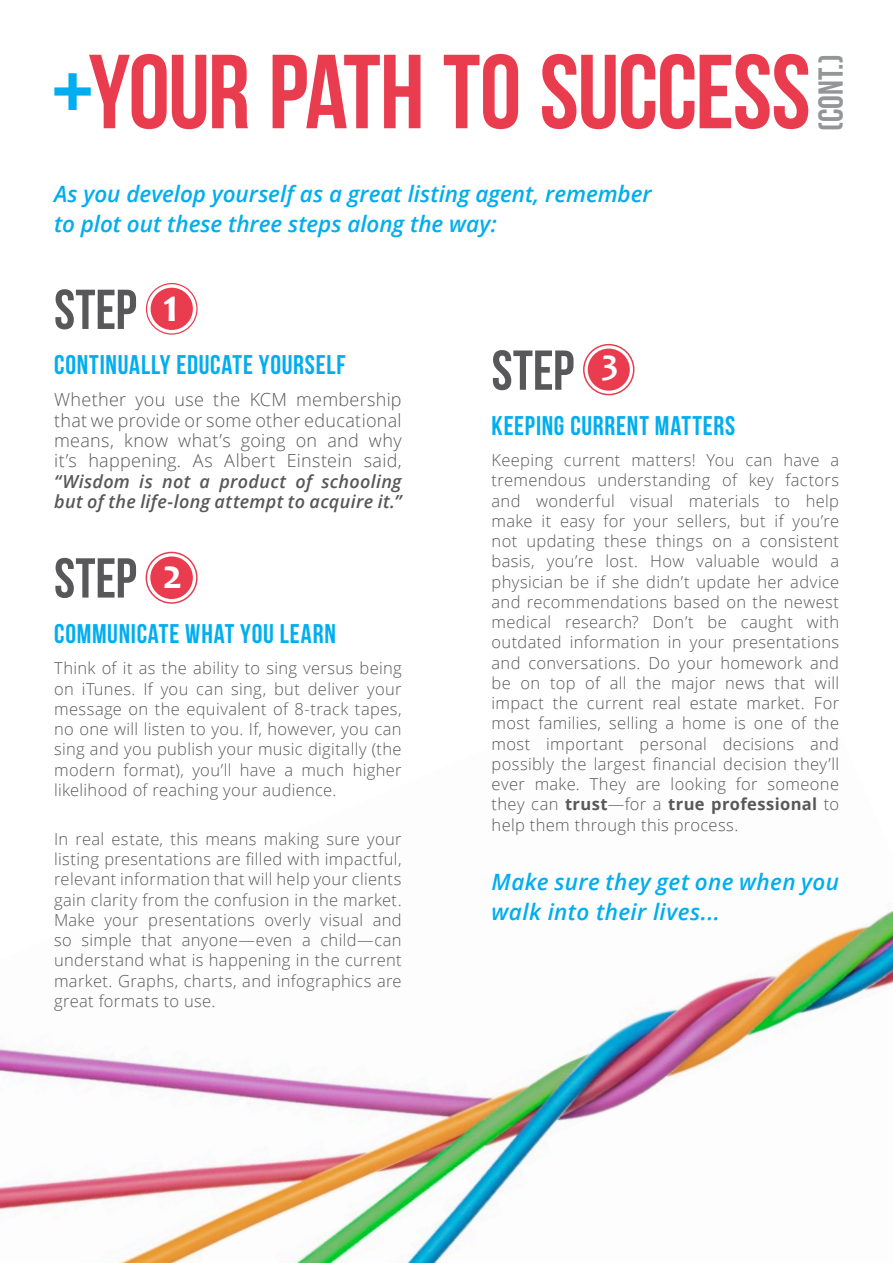
<style>
.page{position:relative;width:893px;height:1263px;background:#fff}
.page>*{position:absolute;margin:0;border:0;box-sizing:border-box;transform-origin:0 0}
.t1{font:105px "Bebas Neue";letter-spacing:-.015em;color:#e93d4f}
.t2{font:56.1px "Bebas Neue";color:#58585a}
.t3{font:700 36px "Candara";color:#fff}
.t4{font:34.65px "Bebas Neue";color:#939598}
.t5{font:27px "Bebas Neue";letter-spacing:.03em;color:#00aeef}
.t6{font:italic 600 22.5px/30px "Open Sans";color:#00aeef}
.t7{font:300 18px/20.2px "Open Sans";letter-spacing:.015em;color:#58585a;text-align:justify}
.t8{font:italic 600 18px/20.2px "Open Sans";letter-spacing:.02em;color:#58585a}
.t9{font:300 16.5px/20.2px "Open Sans";letter-spacing:.02em;color:#58585a;text-align:justify}
.s1{color:#00aeef}
.s2{font-family:"Candara";font-weight:700;font-size:47.25px;color:#fff}
.s3{font-weight:700}
</style>
<div class="page">
<img style="left:0;top:910px;width:893px;height:353px">
<div style="left:151px;top:288px;width:42px;height:42px;background:#e93d4f;border-radius:50%"></div>
<div style="left:146px;top:283px;width:52px;height:52px;border:1px solid #e93d4f;border-radius:50%"></div>
<div style="left:150px;top:556px;width:43px;height:43px;background:#e93d4f;border-radius:50%"></div>
<div style="left:146px;top:552px;width:52px;height:52px;border:2px solid #e93d4f;border-radius:50%"></div>
<div style="left:588px;top:349px;width:42px;height:42px;background:#e93d4f;border-radius:50%"></div>
<div style="left:583px;top:344px;width:51px;height:51px;border:2px solid #e93d4f;border-radius:50%"></div>
<h1 class="t1" style="left:52px;top:34px;width:760px"><span class="s1">+</span>YOUR PATH TO SUCCESS</h1>
<h3 class="t4" style="left:812px;top:131px;width:78px;rotate:-90deg">(CONT.)</h3>
<h3 class="t6" style="left:54px;top:179px;width:599px">As you develop yourself as a great listing agent, remember to plot out these three steps along the way:</h3>
<h2 class="t2" style="left:54px;top:279px;width:126px">STEP <span class="s2">1</span></h2>
<h3 class="t5" style="left:54px;top:350px;width:293px">CONTINUALLY EDUCATE YOURSELF</h3>
<h2 class="t2" style="left:492px;top:340px;width:84px">STEP</h2>
<h3 class="t3" style="left:602px;top:340px;width:18px">3</h3>
<p class="t7" style="left:54px;top:389px;width:349px">Whether you use the KCM membership that we provide or some other educational means, know what’s going on and why it’s happening. As Albert Einstein said,</p>
<p class="t8" style="left:54px;top:470px;width:349px">“Wisdom is not a product of schooling but of the life-long attempt to acquire it.”</p>
<h2 class="t2" style="left:54px;top:547px;width:130px">STEP <sup>2</sup></h2>
<h3 class="t5" style="left:54px;top:619px;width:283px">COMMUNICATE WHAT YOU LEARN</h3>
<p class="t9" style="left:54px;top:658px;width:349px">Think of it as the ability to sing versus being on iTunes. If you can sing, but deliver your message on the equivalent of 8-track tapes, no one will listen to you. If, however, you can sing and you publish your music digitally (the modern format), you’ll have a much higher likelihood of reaching your audience.</p>
<p class="t9" style="left:54px;top:828px;width:349px">In real estate, this means making sure your listing presentations are filled with impactful, relevant information that will help your clients gain clarity from the confusion in the market.<br>Make your presentations overly visual and so simple that anyone—even a child—can understand what is happening in the current market. Graphs, charts, and infographics are great formats to use.</p>
<h3 class="t5" style="left:492px;top:410px;width:245px">KEEPING CURRENT MATTERS</h3>
<p class="t9" style="left:492px;top:449px;width:349px">Keeping current matters! You can have a tremendous understanding of key factors and wonderful visual materials to help make it easy for your sellers, but if you’re not updating these things on a consistent basis, you’re lost. How valuable would a physician be if she didn’t update her advice and recommendations based on the newest medical research? Don’t be caught with outdated information in your presentations and conversations. Do your homework and be on top of all the major news that will impact the current real estate market. For most families, selling a home is one of the most important personal decisions and possibly the largest financial decision they’ll ever make. They are looking for someone they can <span class="s3">trust</span>—for a <span class="s3">true professional</span> to help them through this process.</p>
<h3 class="t6" style="left:492px;top:866px;width:349px">Make sure they get one when you walk into their lives...</h3>
</div>
